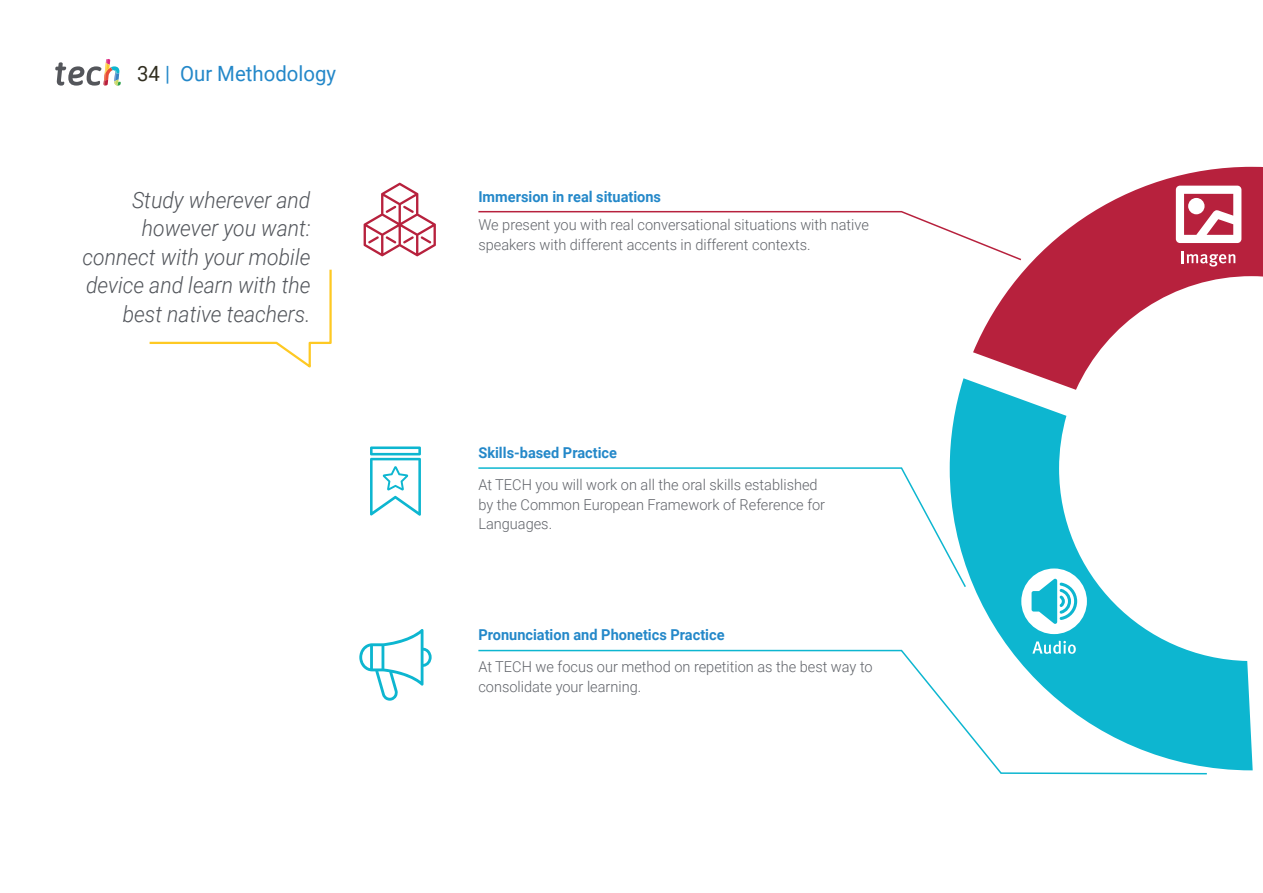
<style>
.page{position:relative;width:1263px;height:893px;background:#fff}
.page>*{position:absolute;margin:0;border:0;box-sizing:border-box;transform-origin:0 0}
.t1{font:italic 300 22.5px/28.5px "Roboto";color:#52555b;text-align:right;scale:.94 1}
.t2{font:21px "Roboto";color:#2488c9}
.t3{font:300 15px/19.5px "Roboto";color:#61646a}
.t4{font:700 15px "Roboto";color:#2488c9}
.s1{color:#312e20}
</style>
<div class="page">
<svg style="left:55px;top:59px;width:66px;height:27px"></svg>
<svg style="left:149px;top:269px;width:183px;height:99px"></svg>
<svg style="left:950px;top:378px;width:303px;height:392px"></svg>
<svg style="left:973px;top:167px;width:290px;height:223px"></svg>
<svg style="left:1021px;top:568px;width:66px;height:66px"></svg>
<svg style="left:1176px;top:186px;width:65px;height:57px"></svg>
<svg style="left:1032px;top:641px;width:44px;height:8px"></svg>
<svg style="left:1182px;top:251px;width:53px;height:16px"></svg>
<svg style="left:478px;top:210px;width:545px;height:52px"></svg>
<svg style="left:478px;top:467px;width:489px;height:122px"></svg>
<svg style="left:478px;top:649px;width:730px;height:126px"></svg>
<svg style="left:359px;top:629px;width:73px;height:72px"></svg>
<svg style="left:370px;top:446px;width:51px;height:70px"></svg>
<svg style="left:364px;top:183px;width:72px;height:73px"></svg>
<h2 class="t2" style="left:137px;top:59px;width:200px"><span class="s1">34</span> | Our Methodology</h2>
<h1 class="t1" style="left:83px;top:185px;width:244px">Study wherever and however you want: connect with your mobile device and learn with the best native teachers.</h1>
<p class="t4" style="left:478px;top:187px;width:184px">Immersion in real situations</p>
<p class="t3" style="left:478px;top:215px;width:392px">We present you with real conversational situations with native speakers with different accents in different contexts.</p>
<p class="t4" style="left:478px;top:442px;width:140px">Skills-based Practice</p>
<p class="t3" style="left:478px;top:474px;width:348px">At TECH you will work on all the oral skills established by the Common European Framework of Reference for<br>Languages.</p>
<p class="t4" style="left:478px;top:624px;width:248px">Pronunciation and Phonetics Practice</p>
<p class="t3" style="left:478px;top:657px;width:396px">At TECH we focus our method on repetition as the best way to consolidate your learning.</p>
</div>
